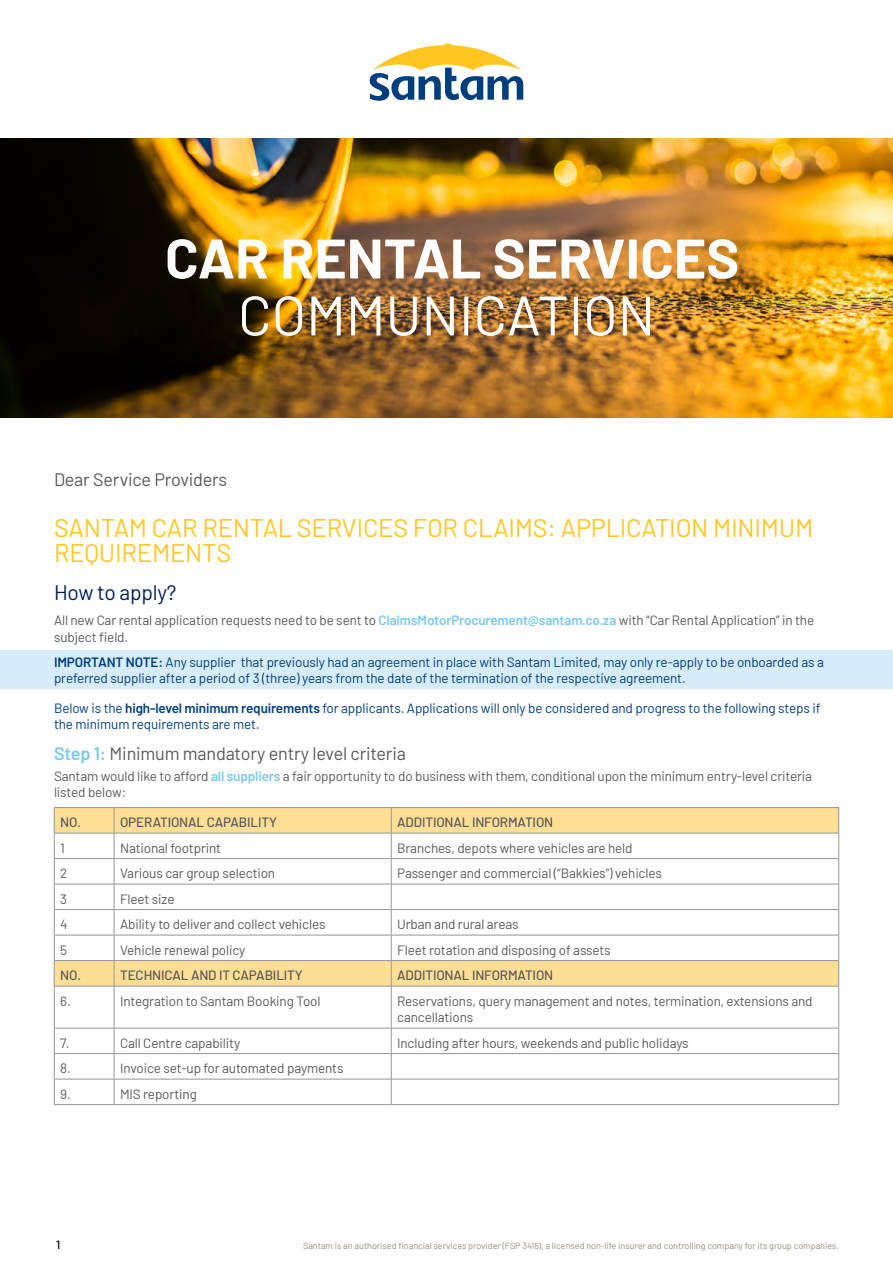
<style>
.page{position:relative;width:893px;height:1263px;background:#fff}
.page>*{position:absolute;margin:0;border:0;box-sizing:border-box;transform-origin:0 0}
.t1{font:700 55.5px "Barlow";color:#fff}
.t2{font:55.5px "Barlow";color:#fff}
.t3{font:25.5px/25.5px "Barlow";letter-spacing:-.01em;color:#ffc621}
.t4{font:21px "Barlow";letter-spacing:-.01em;color:#001f5b}
.t5{font:18px "Barlow";letter-spacing:-.01em;color:#58595b}
.t6{font:13.5px/16.5px "Barlow";letter-spacing:-.01em;color:#58595b}
.t7{font:13.5px/16.5px "Barlow";letter-spacing:-.01em;color:#003e7e}
.t8{font:500 13.5px "Barlow";letter-spacing:-.01em;color:#58595b}
.t9{font:500 12px "Barlow";color:#000}
.t10{font:9px "Barlow";color:#948a7e}
.s1{font-weight:600;color:#78c9f0}
.s2{font-weight:600}
</style>
<div class="page">
<img style="left:0;top:138px;width:893px;height:280px">
<svg style="left:370px;top:43px;width:153px;height:58px"></svg>
<div style="left:0;top:651px;width:893px;height:38px;background:#d7ecfa"></div>
<svg style="left:55px;top:808px;width:783px;height:178px"></svg>
<hr style="left:54px;top:858px;width:60px;height:1px;background:#939598">
<hr style="left:114px;top:858px;width:277px;height:1px;background:#939598">
<hr style="left:391px;top:858px;width:448px;height:1px;background:#939598">
<hr style="left:54px;top:807px;width:60px;height:1px;background:#939598">
<hr style="left:114px;top:807px;width:277px;height:1px;background:#939598">
<hr style="left:391px;top:807px;width:448px;height:1px;background:#939598">
<hr style="left:54px;top:833px;width:60px;height:1px;background:#939598">
<hr style="left:114px;top:833px;width:277px;height:1px;background:#939598">
<hr style="left:391px;top:833px;width:448px;height:1px;background:#939598">
<hr style="left:54px;top:960px;width:60px;height:1px;background:#939598">
<hr style="left:114px;top:960px;width:277px;height:1px;background:#939598">
<hr style="left:391px;top:960px;width:448px;height:1px;background:#939598">
<hr style="left:54px;top:986px;width:60px;height:1px;background:#939598">
<hr style="left:114px;top:986px;width:277px;height:1px;background:#939598">
<hr style="left:391px;top:986px;width:448px;height:1px;background:#939598">
<hr style="left:54px;top:1104px;width:60px;height:1px;background:#939598">
<hr style="left:114px;top:1104px;width:277px;height:1px;background:#939598">
<hr style="left:391px;top:1104px;width:448px;height:1px;background:#939598">
<hr style="left:54px;top:884px;width:60px;height:1px;background:#939598">
<hr style="left:114px;top:884px;width:277px;height:1px;background:#939598">
<hr style="left:391px;top:884px;width:448px;height:1px;background:#939598">
<hr style="left:54px;top:909px;width:60px;height:1px;background:#939598">
<hr style="left:114px;top:909px;width:277px;height:1px;background:#939598">
<hr style="left:391px;top:909px;width:448px;height:1px;background:#939598">
<hr style="left:54px;top:935px;width:60px;height:1px;background:#939598">
<svg style="left:54px;top:808px;width:1px;height:178px"></svg>
<hr style="left:114px;top:935px;width:277px;height:1px;background:#939598">
<svg style="left:114px;top:808px;width:1px;height:178px"></svg>
<hr style="left:391px;top:935px;width:448px;height:1px;background:#939598">
<svg style="left:391px;top:808px;width:1px;height:178px"></svg>
<svg style="left:838px;top:808px;width:1px;height:178px"></svg>
<hr style="left:54px;top:986px;width:1px;height:42px;background:#939598">
<hr style="left:114px;top:986px;width:1px;height:42px;background:#939598">
<hr style="left:391px;top:986px;width:1px;height:42px;background:#939598">
<hr style="left:838px;top:986px;width:1px;height:42px;background:#939598">
<hr style="left:54px;top:1028px;width:60px;height:1px;background:#939598">
<hr style="left:114px;top:1028px;width:277px;height:1px;background:#939598">
<hr style="left:391px;top:1028px;width:448px;height:1px;background:#939598">
<hr style="left:54px;top:1053px;width:60px;height:1px;background:#939598">
<hr style="left:114px;top:1053px;width:277px;height:1px;background:#939598">
<hr style="left:391px;top:1053px;width:448px;height:1px;background:#939598">
<hr style="left:54px;top:1079px;width:60px;height:1px;background:#939598">
<svg style="left:54px;top:1028px;width:1px;height:76px"></svg>
<hr style="left:114px;top:1079px;width:277px;height:1px;background:#939598">
<svg style="left:114px;top:1028px;width:1px;height:76px"></svg>
<hr style="left:391px;top:1079px;width:448px;height:1px;background:#939598">
<svg style="left:391px;top:1028px;width:1px;height:76px"></svg>
<svg style="left:838px;top:1028px;width:1px;height:76px"></svg>
<h1 class="t1" style="left:165px;top:217px;width:576px">CAR RENTAL SERVICES</h1>
<h1 class="t2" style="left:238px;top:275px;width:419px">COMMUNICATION</h1>
<h3 class="t5" style="left:54px;top:466px;width:175px">Dear Service Providers</h3>
<h2 class="t3" style="left:54px;top:513px;width:761px">SANTAM CAR RENTAL SERVICES FOR CLAIMS: APPLICATION MINIMUM<br>REQUIREMENTS</h2>
<h3 class="t4" style="left:54px;top:577px;width:124px">How to apply?</h3>
<p class="t6" style="left:54px;top:611px;width:762px">All new Car rental application requests need to be sent to <span class="s1">ClaimsMotorProcurement@santam.co.za</span> with “Car Rental Application” in the subject field.</p>
<p class="t7" style="left:54px;top:653px;width:771px"><span class="s2">IMPORTANT NOTE:</span> Any supplier that previously had an agreement in place with Santam Limited, may only re-apply to be onboarded as a preferred supplier after a period of 3 (three) years from the date of the termination of the respective agreement.</p>
<p class="t7" style="left:54px;top:698px;width:768px">Below is the <span class="s2">high-level minimum requirements</span> for applicants. Applications will only be considered and progress to the following steps if the minimum requirements are met.</p>
<h3 class="t5" style="left:54px;top:740px;width:353px"><span class="s1">Step 1:</span> Minimum mandatory entry level criteria</h3>
<p class="t6" style="left:54px;top:766px;width:760px">Santam would like to afford <span class="s1">all suppliers</span> a fair opportunity to do business with them, conditional upon the minimum entry-level criteria listed below:</p>
<p class="t8" style="left:60px;top:812px;width:22px">NO.</p>
<p class="t8" style="left:120px;top:812px;width:158px">OPERATIONAL CAPABILITY</p>
<p class="t8" style="left:397px;top:812px;width:158px">ADDITIONAL INFORMATION</p>
<p class="t6" style="left:60px;top:838px;width:6px">1</p>
<p class="t6" style="left:120px;top:838px;width:103px">National footprint</p>
<p class="t6" style="left:397px;top:838px;width:237px">Branches, depots where vehicles are held</p>
<p class="t6" style="left:60px;top:864px;width:9px">2</p>
<p class="t6" style="left:120px;top:864px;width:157px">Various car group selection</p>
<p class="t6" style="left:397px;top:864px;width:266px">Passenger and commercial (“Bakkies”) vehicles</p>
<p class="t6" style="left:60px;top:889px;width:8px">3</p>
<p class="t6" style="left:120px;top:889px;width:56px">Fleet size</p>
<p class="t6" style="left:60px;top:915px;width:9px">4</p>
<p class="t6" style="left:120px;top:915px;width:207px">Ability to deliver and collect vehicles</p>
<p class="t6" style="left:397px;top:915px;width:123px">Urban and rural areas</p>
<p class="t6" style="left:60px;top:940px;width:8px">5</p>
<p class="t6" style="left:120px;top:940px;width:127px">Vehicle renewal policy</p>
<p class="t6" style="left:397px;top:940px;width:215px">Fleet rotation and disposing of assets</p>
<p class="t8" style="left:60px;top:965px;width:22px">NO.</p>
<p class="t8" style="left:120px;top:965px;width:184px">TECHNICAL AND IT CAPABILITY</p>
<p class="t8" style="left:397px;top:965px;width:158px">ADDITIONAL INFORMATION</p>
<p class="t6" style="left:60px;top:991px;width:12px">6.</p>
<p class="t6" style="left:120px;top:991px;width:202px">Integration to Santam Booking Tool</p>
<p class="t6" style="left:397px;top:991px;width:417px">Reservations, query management and notes, termination, extensions and cancellations</p>
<p class="t6" style="left:60px;top:1033px;width:11px">7.</p>
<p class="t6" style="left:120px;top:1033px;width:122px">Call Centre capability</p>
<p class="t6" style="left:397px;top:1033px;width:293px">Including after hours, weekends and public holidays</p>
<p class="t6" style="left:60px;top:1059px;width:12px">8.</p>
<p class="t6" style="left:120px;top:1059px;width:225px">Invoice set-up for automated payments</p>
<p class="t6" style="left:60px;top:1084px;width:12px">9.</p>
<p class="t6" style="left:120px;top:1084px;width:78px">MIS reporting</p>
<p class="t9" style="left:56px;top:1236px;width:6px">1</p>
<p class="t10" style="left:303px;top:1239px;width:537px">Santam is an authorised financial services provider (FSP 3416), a licensed non-life insurer and controlling company for its group companies.</p>
</div>
